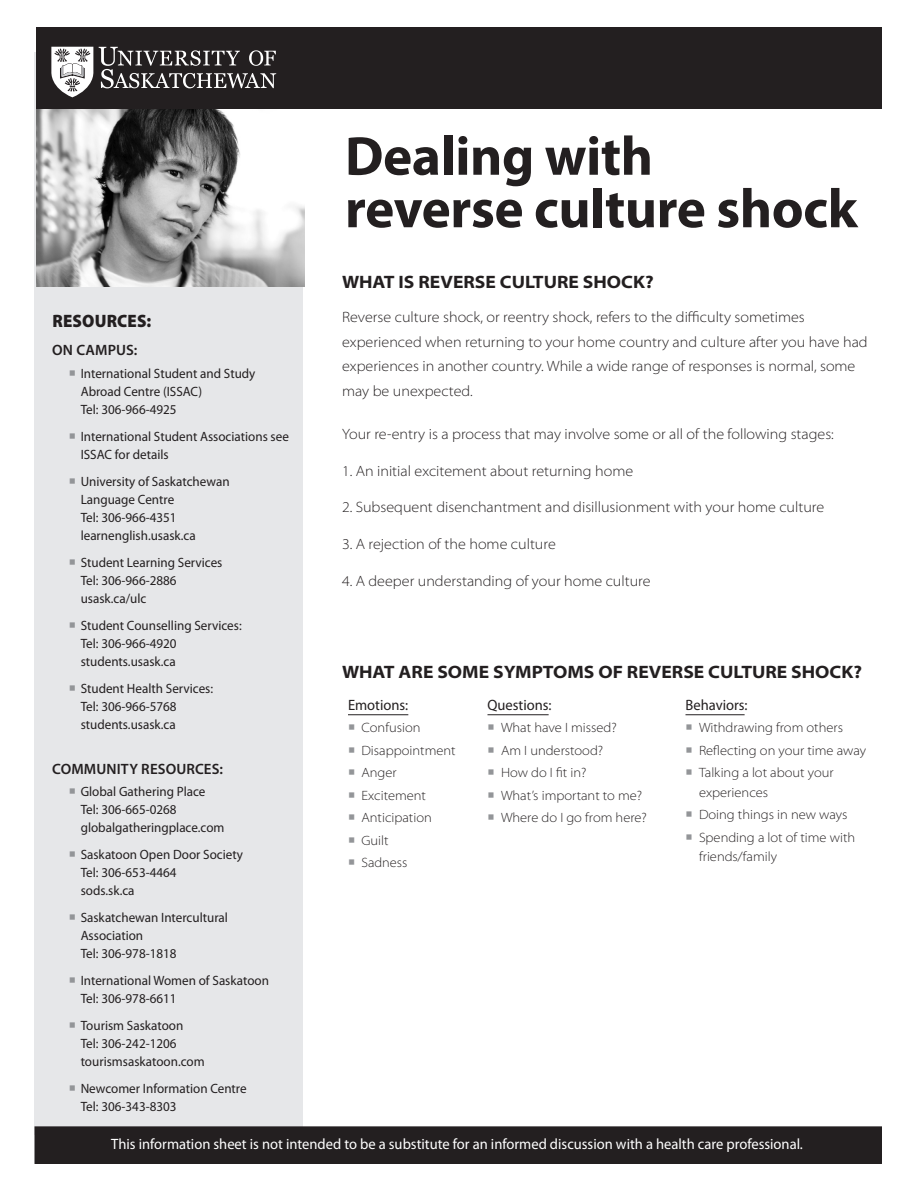
<style>
.page{position:relative;width:918px;height:1188px;background:#fff}
.page>*{position:absolute;margin:0;border:0;box-sizing:border-box;transform-origin:0 0}
.heading_1{font:700 55.35px/52.5px "Myriad Pro";letter-spacing:-.01em;color:#231f20}
.heading_2{font:700 semi-expanded 18px "Myriad Pro";color:#231f20}
.side_header{font:900 18px "Myriad Pro";letter-spacing:.01em;color:#231f20;scale:.94 1}
.body{font:300 semi-expanded 15px/24.8px "Myriad Pro";color:#231f20}
.t1{font:15px "Myriad Pro";color:#fff}
.body-2{font:15px "Myriad Pro";color:#231f20}
.Sidebar_head{font:600 15px "Myriad Pro";letter-spacing:.01em;color:#231f20}
.t2{font:13.5px/18px "Myriad Pro";color:#231f20}
.t3{font:300 semi-expanded 13.5px/19.5px "Myriad Pro";color:#231f20}
.t4{font:300 semi-expanded 13.5px "Myriad Pro";color:#231f20;scale:.96 1}
.s1{color:#939598}
</style>
<div class="page">
<div style="left:34px;top:52px;width:269px;height:1084px;background:#e6e7e9"></div>
<img style="left:36px;top:109px;width:268px;height:177px">
<hr style="left:348px;top:714px;width:60px;height:1px;background:#231f20">
<hr style="left:488px;top:714px;width:61px;height:1px;background:#231f20">
<hr style="left:686px;top:714px;width:59px;height:1px;background:#231f20">
<div style="left:36px;top:28px;width:846px;height:81px;background:#231f20"></div>
<svg style="left:51px;top:47px;width:225px;height:50px"></svg>
<div style="left:35px;top:1127px;width:846px;height:36px;background:#231f20"></div>
<div style="left:34px;top:1126px;width:848px;height:38px;border:2px solid #231f20"></div>
<p class="heading_1" style="left:345px;top:131px;width:514px">Dealing with<br>reverse culture shock</p>
<p class="heading_2" style="left:342px;top:272px;width:313px">WHAT IS REVERSE CULTURE SHOCK?</p>
<p class="body" style="left:342px;top:305px;width:527px">Reverse culture shock, or reentry shock, refers to the difficulty sometimes experienced when returning to your home country and culture after you have had experiences in another country. While a wide range of responses is normal, some may be unexpected.</p>
<p class="body" style="left:342px;top:422px;width:493px">Your re-entry is a process that may involve some or all of the following stages:</p>
<p class="body" style="left:342px;top:458px;width:293px">1. An initial excitement about returning home</p>
<p class="body" style="left:342px;top:495px;width:484px">2. Subsequent disenchantment and disillusionment with your home culture</p>
<p class="body" style="left:342px;top:532px;width:215px">3. A rejection of the home culture</p>
<p class="body" style="left:342px;top:569px;width:310px">4. A deeper understanding of your home culture</p>
<p class="side_header" style="left:52px;top:310px;width:107px">RESOURCES:</p>
<p class="Sidebar_head" style="left:52px;top:342px;width:87px">ON CAMPUS:</p>
<p class="t2" style="left:81px;top:364px;width:176px;text-indent:-12px"><span class="s1">○</span> International Student and Study<br>Abroad Centre (ISSAC)<br>Tel: 306-966-4925</p>
<p class="t2" style="left:81px;top:427px;width:210px;text-indent:-12px"><span class="s1">○</span> International Student Associations see<br>ISSAC for details</p>
<p class="t2" style="left:81px;top:472px;width:150px;text-indent:-12px"><span class="s1">○</span> University of Saskatchewan<br>Language Centre<br>Tel: 306-966-4351 learnenglish.usask.ca</p>
<p class="t2" style="left:81px;top:553px;width:143px;text-indent:-12px"><span class="s1">○</span> Student Learning Services<br>Tel: 306-966-2886 usask.ca/ulc</p>
<p class="t2" style="left:81px;top:616px;width:163px;text-indent:-12px"><span class="s1">○</span> Student Counselling Services:<br>Tel: 306-966-4920 students.usask.ca</p>
<p class="t2" style="left:81px;top:679px;width:134px;text-indent:-12px"><span class="s1">○</span> Student Health Services:<br>Tel: 306-966-5768 students.usask.ca</p>
<p class="Sidebar_head" style="left:52px;top:760px;width:172px">COMMUNITY RESOURCES:</p>
<p class="t2" style="left:81px;top:783px;width:145px;text-indent:-12px"><span class="s1">○</span> Global Gathering Place<br>Tel: 306-665-0268 globalgatheringplace.com</p>
<p class="t2" style="left:81px;top:846px;width:164px;text-indent:-12px"><span class="s1">○</span> Saskatoon Open Door Society<br>Tel: 306-653-4464<br>sods.sk.ca</p>
<p class="t2" style="left:81px;top:909px;width:149px;text-indent:-12px"><span class="s1">○</span> Saskatchewan Intercultural<br>Association<br>Tel: 306-978-1818</p>
<p class="t2" style="left:81px;top:972px;width:190px;text-indent:-12px"><span class="s1">○</span> International Women of Saskatoon<br>Tel: 306-978-6611</p>
<p class="t2" style="left:81px;top:1017px;width:125px;text-indent:-12px"><span class="s1">○</span> Tourism Saskatoon<br>Tel: 306-242-1206 tourismsaskatoon.com</p>
<p class="t2" style="left:81px;top:1080px;width:167px;text-indent:-12px"><span class="s1">○</span> Newcomer Information Centre<br>Tel: 306-343-8303</p>
<p class="t1" style="left:111px;top:1136px;width:693px">This information sheet is not intended to be a substitute for an informed discussion with a health care professional.</p>
<p class="heading_2" style="left:342px;top:662px;width:522px">WHAT ARE SOME SYMPTOMS OF REVERSE CULTURE SHOCK?</p>
<p class="body-2" style="left:348px;top:697px;width:62px">Emotions:</p>
<p class="body-2" style="left:488px;top:697px;width:66px">Questions:</p>
<p class="body-2" style="left:686px;top:697px;width:64px">Behaviors:</p>
<p class="t3" style="left:348px;top:718px;width:74px"><span class="s1">○</span> Confusion</p>
<p class="t3" style="left:348px;top:741px;width:109px"><span class="s1">○</span> Disappointment</p>
<p class="t3" style="left:348px;top:763px;width:50px"><span class="s1">○</span> Anger</p>
<p class="t3" style="left:348px;top:786px;width:80px"><span class="s1">○</span> Excitement</p>
<p class="t3" style="left:348px;top:808px;width:85px"><span class="s1">○</span> Anticipation</p>
<p class="t3" style="left:348px;top:831px;width:42px"><span class="s1">○</span> Guilt</p>
<p class="t4" style="left:348px;top:855px;width:63px"><span class="s1">○</span> Sadness</p>
<p class="t3" style="left:686px;top:718px;width:159px"><span class="s1">○</span> Withdrawing from others</p>
<p class="t3" style="left:686px;top:741px;width:182px"><span class="s1">○</span> Reflecting on your time away</p>
<p class="t3" style="left:699px;top:763px;width:136px;text-indent:-14px"><span class="s1">○</span> Talking a lot about your experiences</p>
<p class="t3" style="left:686px;top:805px;width:164px"><span class="s1">○</span> Doing things in new ways</p>
<p class="t3" style="left:699px;top:828px;width:158px;text-indent:-14px"><span class="s1">○</span> Spending a lot of time with friends/family</p>
<p class="t3" style="left:488px;top:718px;width:131px"><span class="s1">○</span> What have I missed?</p>
<p class="t3" style="left:488px;top:741px;width:117px"><span class="s1">○</span> Am I understood?</p>
<p class="t3" style="left:488px;top:763px;width:100px"><span class="s1">○</span> How do I fit in?</p>
<p class="t3" style="left:488px;top:786px;width:156px"><span class="s1">○</span> What’s important to me?</p>
<p class="t3" style="left:488px;top:808px;width:161px"><span class="s1">○</span> Where do I go from here?</p>
</div>
